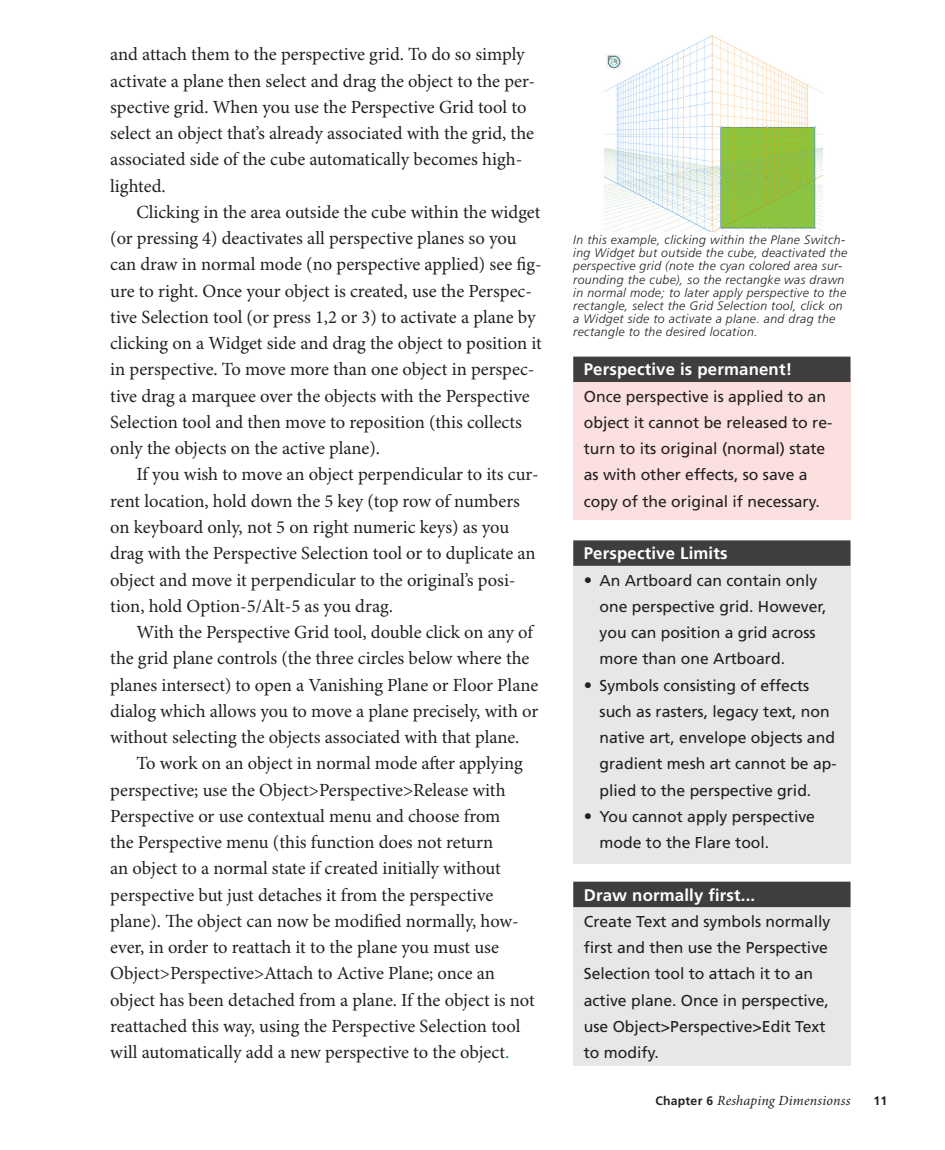
<style>
.page{position:relative;width:945px;height:1150px;background:#fff}
.page>*{position:absolute;margin:0;border:0;box-sizing:border-box;transform-origin:0 0}
.INT_Body{font:18.55px/26.2px "Minion Pro";color:#231f20}
.TIP_Title_Box{font:700 16.8px "Frutiger LT Std";letter-spacing:.01em;color:#fff}
.TIP_Body{font:15.75px/26.2px "Frutiger LT Std";color:#231f20}
.TIP_Body_Bulleted{font:15.75px/26.2px "Frutiger LT Std";color:#231f20}
.t1{font:italic 14px "Minion Pro";letter-spacing:.01em;color:#231f20}
.t2{font:italic 300 12.25px/13.1px "Frutiger LT Std";letter-spacing:.03em;color:#231f20}
.t3{font:700 12.25px "Frutiger LT Std";color:#231f20}
.s1{color:#148752}
.s2{font-weight:700;font-size:16.8px}
.s3{font-family:"Frutiger LT Std";font-weight:700;font-style:normal;font-size:12.25px}
</style>
<div class="page">
<div style="left:573px;top:881px;width:277px;height:185px;background:#e6e7e9"></div>
<div style="left:573px;top:882px;width:277px;height:25px;background:#3e3e3f"></div>
<div style="left:573px;top:362px;width:277px;height:158px;background:#fce0e0"></div>
<div style="left:573px;top:357px;width:277px;height:25px;background:#3e3e3f"></div>
<img style="left:603px;top:35px;width:220px;height:197px">
<div style="left:573px;top:544px;width:277px;height:319px;background:#e6e7e9"></div>
<div style="left:573px;top:540px;width:277px;height:26px;background:#3e3e3f"></div>
<p class="INT_Body" style="left:110px;top:42px;width:426px">and attach them to the perspective grid. To do so simply activate a plane then select and drag the object to the per&shy;spective grid. When you use the Perspective Grid tool to select an object that’s already associated with the grid, the associated side of the cube automatically becomes high&shy;lighted.</p>
<p class="INT_Body" style="left:110px;top:200px;width:433px;text-indent:26px">Clicking in the area outside the cube within the widget (or pressing 4) deactivates all perspective planes so you can draw in normal mode (no perspective applied) see fig&shy;ure to right. Once your object is created, use the Perspec&shy;tive Selection tool (or press 1,2 or 3) to activate a plane by clicking on a Widget side and drag the object to position it in perspective. To move more than one object in perspec&shy;tive drag a marquee over the objects with the Perspective Selection tool and then move to reposition (this collects only the objects on the active plane).</p>
<p class="INT_Body" style="left:110px;top:462px;width:430px;text-indent:26px">If you wish to move an object perpendicular to its cur&shy;rent location, hold down the 5 key (top row of numbers on keyboard only, not 5 on right numeric keys) as you drag with the Perspective Selection tool or to duplicate an object and move it perpendicular to the original’s posi&shy;tion, hold Option-5/Alt-5 as you drag.</p>
<p class="INT_Body" style="left:110px;top:620px;width:430px;text-indent:26px">With the Perspective Grid tool, double click on any of the grid plane controls (the three circles below where the planes intersect) to open a Vanishing Plane or Floor Plane dialog which allows you to move a plane precisely, with or without selecting the objects associated with that plane.</p>
<p class="INT_Body" style="left:110px;top:751px;width:426px;text-indent:26px">To work on an object in normal mode after applying perspective; use the Object&gt;Perspective&gt;Release with Perspective or use contextual menu and choose from<br>the Perspective menu (this function does not return<br>an object to a normal state if created initially without perspective but just detaches it from the perspective plane). The object can now be modified normally, how&shy;ever, in order to reattach it to the plane you must use Object&gt;Perspective&gt;Attach to Active Plane; once an object has been detached from a plane. If the object is not reattached this way, using the Perspective Selection tool will automatically add a new perspective to the object<span class="s1">.</span></p>
<p class="t2" style="left:573px;top:233px;width:276px">In this example, clicking within the Plane Switch&shy;ing Widget but outside the cube, deactivated the perspective grid (note the cyan colored area sur&shy;rounding the cube), so the rectangke was drawn in normal mode; to later apply perspective to the rectangle, select the Grid Selection tool, click on a Widget side to activate a plane. and drag the rectangle to the desired location.</p>
<p class="TIP_Title_Box" style="left:584px;top:360px;width:210px">Perspective is permanent!</p>
<p class="TIP_Body" style="left:584px;top:383px;width:250px">Once perspective is applied to an object it cannot be released to re‑ turn to its original (normal) state as with other effects, so save a copy of the original if necessary.</p>
<p class="TIP_Title_Box" style="left:584px;top:543px;width:145px">Perspective Limits</p>
<p class="TIP_Body_Bulleted" style="left:600px;top:567px;width:228px;text-indent:-16px"><span class="s2">•</span> An Artboard can contain only one perspective grid. However, you can position a grid across more than one Artboard.</p>
<p class="TIP_Body_Bulleted" style="left:600px;top:672px;width:239px;text-indent:-16px"><span class="s2">•</span> Symbols consisting of effects such as rasters, legacy text, non native art, envelope objects and gradient mesh art cannot be ap‑ plied to the perspective grid.</p>
<p class="TIP_Body_Bulleted" style="left:600px;top:803px;width:217px;text-indent:-16px"><span class="s2">•</span> You cannot apply perspective mode to the Flare tool.</p>
<p class="TIP_Title_Box" style="left:584px;top:885px;width:173px">Draw normally first...</p>
<p class="TIP_Body" style="left:584px;top:908px;width:248px">Create Text and symbols normally first and then use the Perspective<br>Selection tool to attach it to an active plane. Once in perspective, use Object&gt;Perspective&gt;Edit Text to modify.</p>
<p class="t1" style="left:655px;top:1092px;width:197px"><span class="s3">Chapter 6</span> Reshaping Dimensionss</p>
<p class="t3" style="left:874px;top:1093px;width:15px">11</p>
</div>
